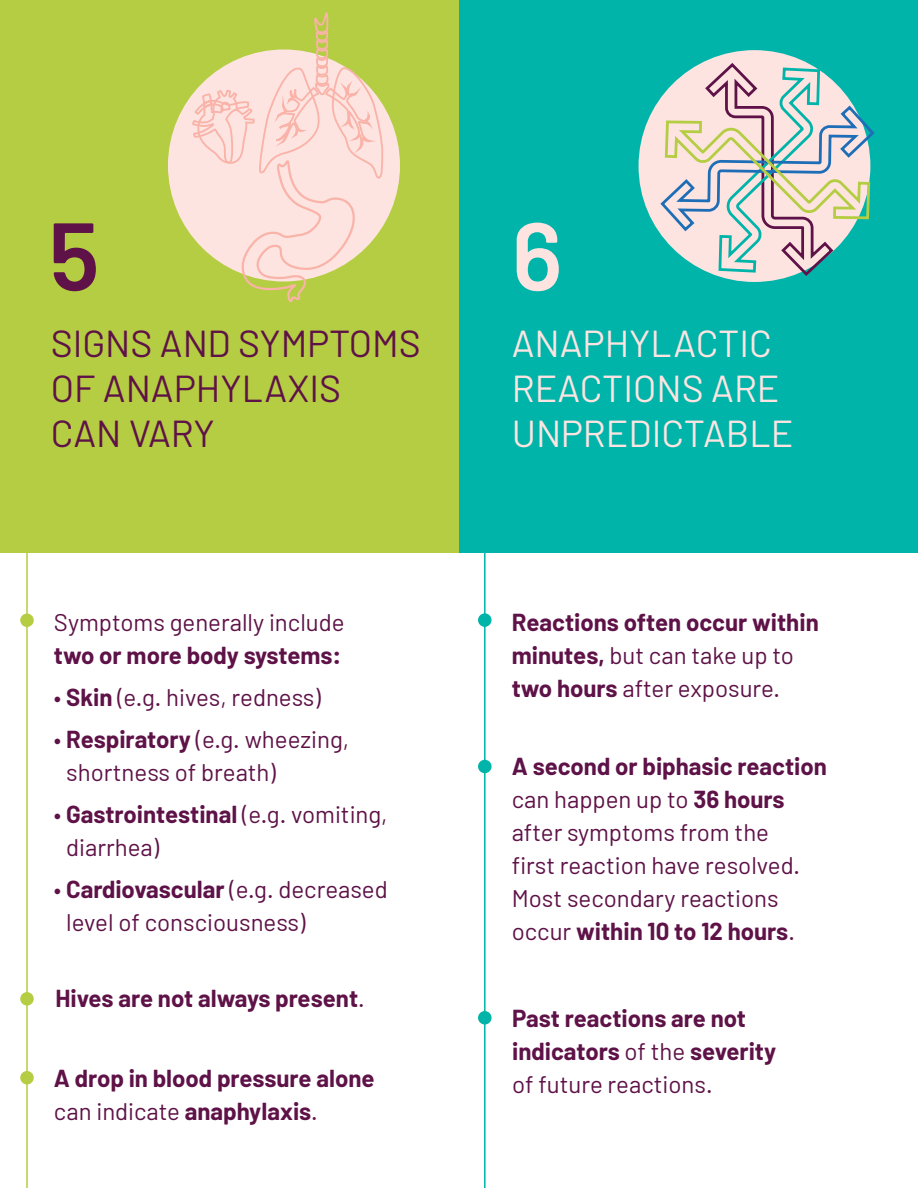
<style>
.page{position:relative;width:918px;height:1188px;background:#fff}
.page>*{position:absolute;margin:0;border:0;box-sizing:border-box;transform-origin:0 0}
.t1{font:600 96px "Barlow";color:#5e1247}
.t2{font:600 96px "Barlow";color:#fde4e1}
.t3{font:37.5px/45px "Barlow";color:#fde4e1}
.t4{font:37.5px/45px "Barlow";color:#5e1247}
.t5{font:24px/33px "Barlow";color:#5e1247}
.t6{font:700 24px/33px "Barlow";color:#5e1247}
.s1{font-weight:700}
.s2{font-weight:400}
</style>
<div class="page">
<div style="left:442px;top:0;width:476px;height:553px;background:#00b4aa"></div>
<div style="left:0;top:0;width:459px;height:553px;background:#b5cd42"></div>
<div style="left:168px;top:49px;width:232px;height:233px;background:#fde4e1;border-radius:50%"></div>
<svg style="left:192px;top:12px;width:193px;height:291px"></svg>
<hr style="left:26px;top:553px;width:2px;height:635px;background:#b5cd42">
<div style="left:639px;top:50px;width:231px;height:232px;background:#fde4e1;border-radius:50%"></div>
<hr style="left:484px;top:553px;width:2px;height:635px;background:#00b4aa">
<svg style="left:663px;top:61px;width:209px;height:217px"></svg>
<div style="left:20px;top:614px;width:14px;height:13px;background:#b5cd42;border-radius:50%"></div>
<div style="left:20px;top:992px;width:14px;height:14px;background:#b5cd42;border-radius:50%"></div>
<div style="left:20px;top:1071px;width:14px;height:13px;background:#b5cd42;border-radius:50%"></div>
<div style="left:478px;top:613px;width:14px;height:14px;background:#00b4aa;border-radius:50%"></div>
<div style="left:478px;top:760px;width:14px;height:13px;background:#00b4aa;border-radius:50%"></div>
<div style="left:478px;top:1011px;width:14px;height:14px;background:#00b4aa;border-radius:50%"></div>
<h1 class="t1" style="left:49px;top:196px;width:52px">5</h1>
<h2 class="t4" style="left:51px;top:320px;width:371px">SIGNS AND SYMPTOMS<br>OF ANAPHYLAXIS<br>CAN VARY</h2>
<p class="t5" style="left:54px;top:605px;width:292px">Symptoms generally include</p>
<p class="t6" style="left:54px;top:638px;width:289px">two or more body systems:</p>
<p class="t5" style="left:54px;top:680px;width:268px">• <span class="s1">Skin</span> (e.g. hives, redness)</p>
<p class="t5" style="left:66px;top:722px;width:285px;text-indent:-12px">• <span class="s1">Respiratory</span> (e.g. wheezing, shortness of breath)</p>
<p class="t5" style="left:66px;top:797px;width:323px;text-indent:-12px">• <span class="s1">Gastrointestinal</span> (e.g. vomiting, diarrhea)</p>
<p class="t5" style="left:66px;top:872px;width:323px;text-indent:-12px">• <span class="s1">Cardiovascular</span> (e.g. decreased level of consciousness)</p>
<p class="t6" style="left:55px;top:982px;width:311px">Hives are not always present<span class="s2">.</span></p>
<p class="t6" style="left:54px;top:1061px;width:322px">A drop in blood pressure alone <span class="s2">can indicate</span> anaphylaxis<span class="s2">.</span></p>
<h1 class="t2" style="left:512px;top:196px;width:52px">6</h1>
<h2 class="t3" style="left:512px;top:320px;width:283px">ANAPHYLACTIC<br>REACTIONS ARE<br>UNPREDICTABLE</h2>
<p class="t6" style="left:512px;top:605px;width:309px">Reactions often occur within minutes, <span class="s2">but can take up to </span>two hours <span class="s2">after exposure.</span></p>
<p class="t5" style="left:512px;top:749px;width:317px"><span class="s1">A second or biphasic reaction </span>can happen up to <span class="s1">36 hours </span>after symptoms from the<br>first reaction have resolved.<br>Most secondary reactions occur <span class="s1">within 10 to 12 hours</span>.</p>
<p class="t6" style="left:512px;top:1001px;width:266px">Past reactions are not indicators <span class="s2">of the</span> severity <span class="s2">of future reactions.</span></p>
</div>
